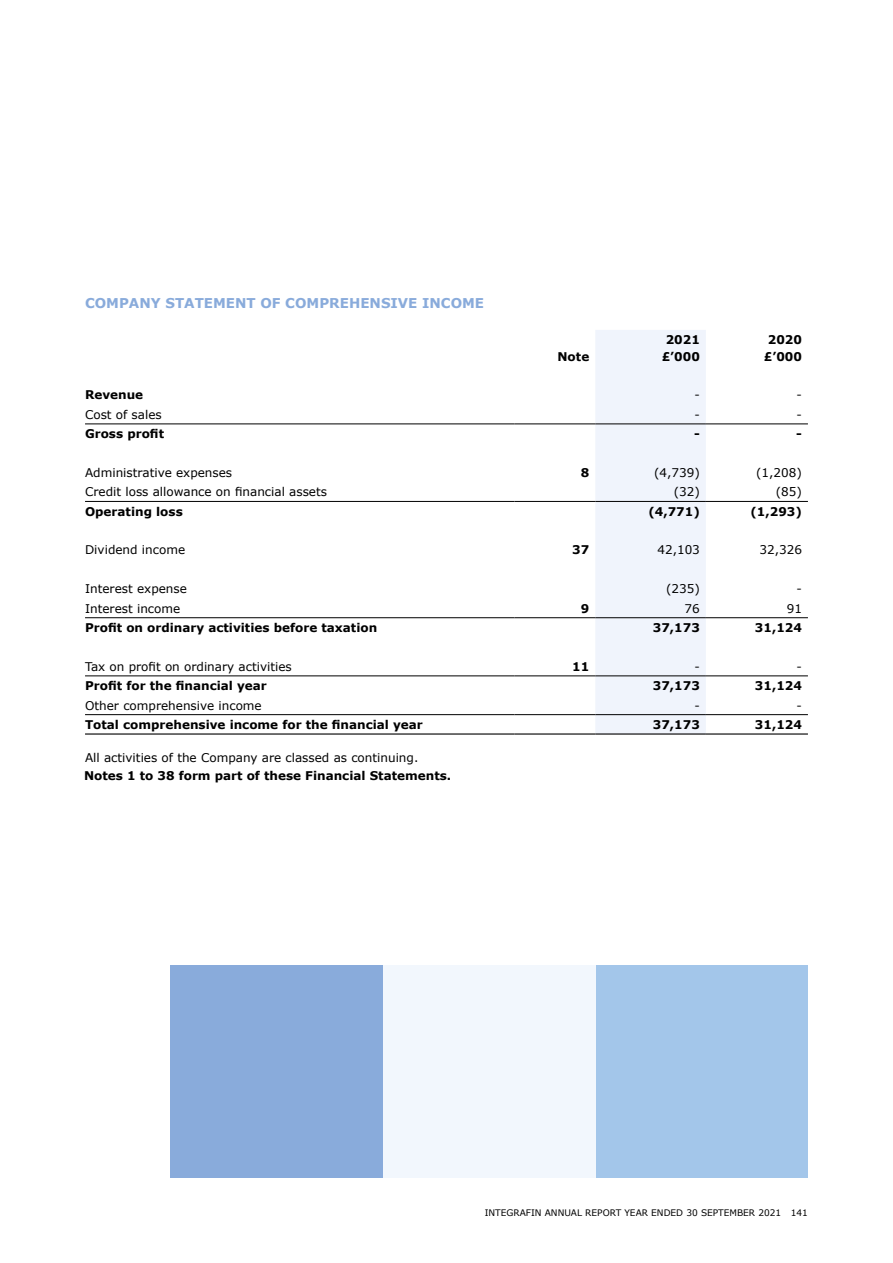
<style>
.page{position:relative;width:893px;height:1263px;background:#fff}
.page>*{position:absolute;margin:0;border:0;box-sizing:border-box;transform-origin:0 0}
.t1{font:700 13.5px "Verdana";color:#89abdb}
.t2{font:12px "Verdana";color:#000}
.t3{font:700 12px/16.5px "Verdana";color:#000;text-align:center}
.t4{font:9px "Verdana";color:#000}
</style>
<div class="page">
<div style="left:595px;top:330px;width:111px;height:403px;background:#f0f4fc"></div>
<hr style="left:85px;top:617px;width:429px;height:1px;background:#000">
<hr style="left:514px;top:617px;width:81px;height:1px;background:#000">
<hr style="left:595px;top:617px;width:111px;height:1px;background:#000">
<hr style="left:706px;top:617px;width:102px;height:1px;background:#000">
<hr style="left:85px;top:676px;width:429px;height:1px;background:#000">
<hr style="left:514px;top:676px;width:81px;height:1px;background:#000">
<hr style="left:595px;top:676px;width:111px;height:1px;background:#000">
<hr style="left:706px;top:676px;width:102px;height:1px;background:#000">
<hr style="left:85px;top:714px;width:429px;height:1px;background:#000">
<hr style="left:514px;top:714px;width:81px;height:1px;background:#000">
<hr style="left:595px;top:714px;width:111px;height:1px;background:#000">
<hr style="left:706px;top:714px;width:102px;height:1px;background:#000">
<hr style="left:85px;top:733px;width:429px;height:2px;background:#000">
<hr style="left:514px;top:733px;width:81px;height:2px;background:#000">
<hr style="left:595px;top:733px;width:111px;height:2px;background:#000">
<hr style="left:706px;top:733px;width:102px;height:2px;background:#000">
<hr style="left:85px;top:424px;width:429px;height:1px;background:#000">
<hr style="left:514px;top:424px;width:81px;height:1px;background:#000">
<hr style="left:595px;top:424px;width:111px;height:1px;background:#000">
<hr style="left:706px;top:424px;width:102px;height:1px;background:#000">
<hr style="left:85px;top:501px;width:429px;height:1px;background:#000">
<hr style="left:514px;top:501px;width:81px;height:1px;background:#000">
<hr style="left:595px;top:501px;width:111px;height:1px;background:#000">
<hr style="left:706px;top:501px;width:102px;height:1px;background:#000">
<div style="left:595px;top:965px;width:213px;height:213px;background:#a3c6ea"></div>
<div style="left:383px;top:965px;width:212px;height:213px;background:#f2f7fd"></div>
<div style="left:170px;top:965px;width:213px;height:213px;background:#89abdb"></div>
<p class="t1" style="left:85px;top:294px;width:401px">COMPANY STATEMENT OF COMPREHENSIVE INCOME</p>
<p class="t3" style="left:557px;top:348px;width:33px">Note</p>
<p class="t3" style="left:662px;top:332px;width:40px">2021 £’000</p>
<p class="t3" style="left:764px;top:332px;width:40px">2020 £’000</p>
<p class="t3" style="left:85px;top:387px;width:60px">Revenue</p>
<p class="t2" style="left:694px;top:387px;width:7px">-</p>
<p class="t2" style="left:796px;top:387px;width:7px">-</p>
<p class="t2" style="left:85px;top:407px;width:78px">Cost of sales</p>
<p class="t2" style="left:694px;top:407px;width:7px">-</p>
<p class="t2" style="left:796px;top:407px;width:7px">-</p>
<p class="t3" style="left:85px;top:426px;width:81px">Gross profit</p>
<p class="t3" style="left:694px;top:426px;width:7px">-</p>
<p class="t3" style="left:796px;top:426px;width:7px">-</p>
<p class="t2" style="left:85px;top:465px;width:149px">Administrative expenses</p>
<p class="t3" style="left:581px;top:464px;width:10px">8</p>
<p class="t2" style="left:654px;top:465px;width:47px">(4,739)</p>
<p class="t2" style="left:756px;top:465px;width:47px">(1,208)</p>
<p class="t2" style="left:85px;top:484px;width:243px">Credit loss allowance on financial assets</p>
<p class="t2" style="left:674px;top:484px;width:28px">(32)</p>
<p class="t2" style="left:776px;top:484px;width:28px">(85)</p>
<p class="t3" style="left:85px;top:503px;width:99px">Operating loss</p>
<p class="t3" style="left:648px;top:503px;width:53px">(4,771)</p>
<p class="t3" style="left:750px;top:503px;width:53px">(1,293)</p>
<p class="t2" style="left:85px;top:542px;width:102px">Dividend income</p>
<p class="t3" style="left:572px;top:542px;width:19px">37</p>
<p class="t2" style="left:657px;top:542px;width:44px">42,103</p>
<p class="t2" style="left:759px;top:542px;width:44px">32,326</p>
<p class="t2" style="left:85px;top:581px;width:103px">Interest expense</p>
<p class="t2" style="left:666px;top:581px;width:35px">(235)</p>
<p class="t2" style="left:796px;top:581px;width:7px">-</p>
<p class="t2" style="left:85px;top:601px;width:97px">Interest income</p>
<p class="t3" style="left:581px;top:600px;width:10px">9</p>
<p class="t2" style="left:685px;top:601px;width:17px">76</p>
<p class="t2" style="left:787px;top:601px;width:17px">91</p>
<p class="t3" style="left:85px;top:619px;width:294px">Profit on ordinary activities before taxation</p>
<p class="t3" style="left:653px;top:619px;width:48px">37,173</p>
<p class="t3" style="left:755px;top:619px;width:48px">31,124</p>
<p class="t2" style="left:85px;top:659px;width:208px">Tax on profit on ordinary activities</p>
<p class="t3" style="left:572px;top:658px;width:19px">11</p>
<p class="t2" style="left:694px;top:659px;width:7px">-</p>
<p class="t2" style="left:796px;top:659px;width:7px">-</p>
<p class="t3" style="left:85px;top:678px;width:183px">Profit for the financial year</p>
<p class="t3" style="left:653px;top:678px;width:48px">37,173</p>
<p class="t3" style="left:755px;top:678px;width:48px">31,124</p>
<p class="t2" style="left:85px;top:697px;width:178px">Other comprehensive income</p>
<p class="t2" style="left:694px;top:697px;width:7px">-</p>
<p class="t2" style="left:796px;top:697px;width:7px">-</p>
<p class="t3" style="left:85px;top:716px;width:339px">Total comprehensive income for the financial year</p>
<p class="t3" style="left:653px;top:716px;width:48px">37,173</p>
<p class="t3" style="left:755px;top:716px;width:48px">31,124</p>
<p class="t2" style="left:85px;top:749px;width:335px">All activities of the Company are classed as continuing.</p>
<p class="t3" style="left:84px;top:768px;width:369px">Notes 1 to 38 form part of these Financial Statements.</p>
<p class="t4" style="left:485px;top:1207px;width:325px">INTEGRAFIN ANNUAL REPORT YEAR ENDED 30 SEPTEMBER 2021 141</p>
</div>
